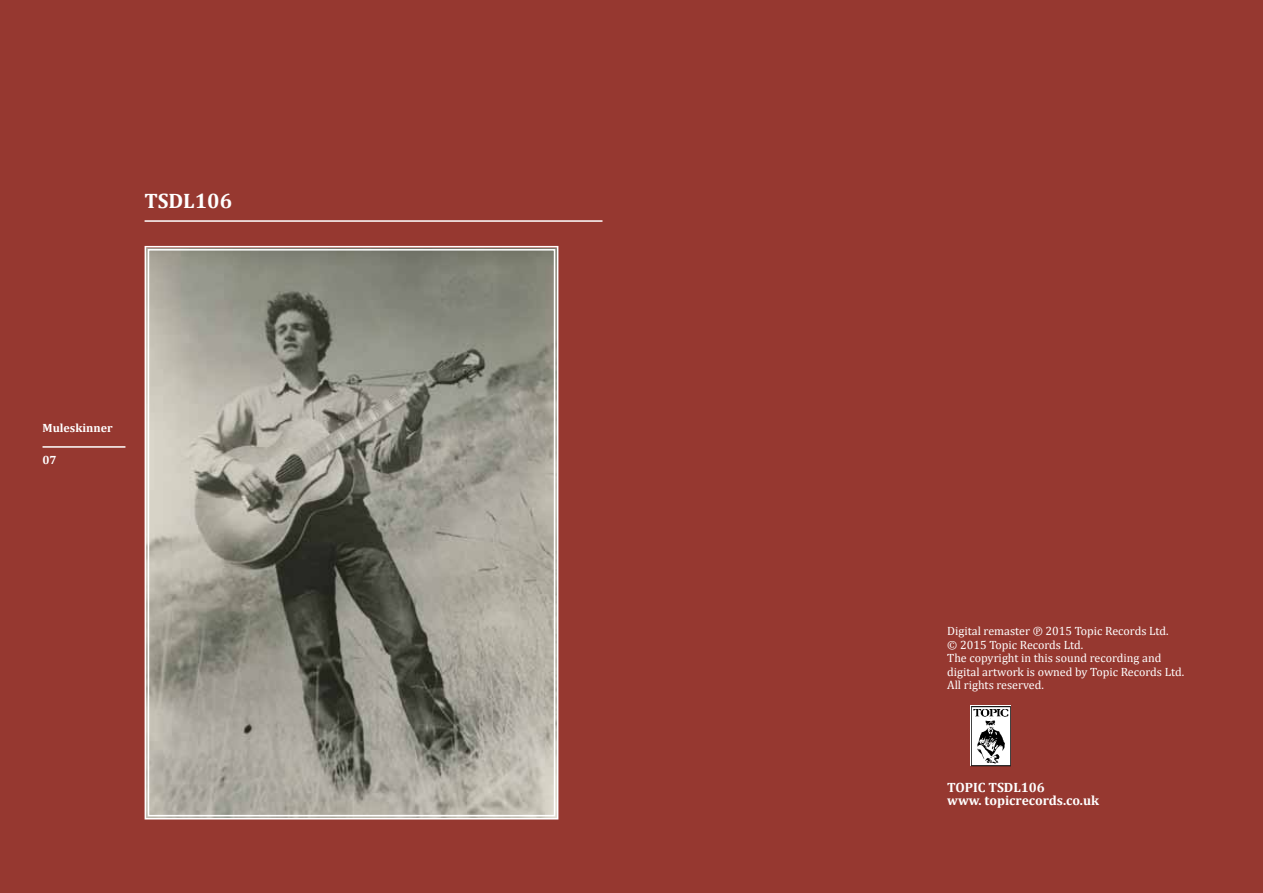
<style>
.page{position:relative;width:1263px;height:893px;background:#963830}
.page>*{position:absolute;margin:0;border:0;box-sizing:border-box;transform-origin:0 0}
.t1{font:700 21px "Cambria";color:#fff}
.t2{font:700 13.5px/13.5px "Cambria";color:#fff}
.t3{font:12px/13.5px "Cambria";color:#fff}
.t4{font:700 12px "Cambria";color:#fff}
</style>
<div class="page">
<hr style="left:145px;top:220px;width:457px;height:2px;background:#fff">
<hr style="left:43px;top:446px;width:82px;height:2px;background:#fff">
<img style="left:971px;top:705px;width:40px;height:61px">
<svg style="left:144px;top:245px;width:415px;height:575px;background:#969389"></svg>
<div style="left:148px;top:249px;width:407px;height:567px;border:2px solid #fff"></div>
<h1 class="t1" style="left:145px;top:188px;width:89px">TSDL106</h1>
<p class="t4" style="left:43px;top:420px;width:72px">Muleskinner</p>
<p class="t4" style="left:43px;top:453px;width:16px">07</p>
<p class="t3" style="left:947px;top:624px;width:238px">Digital remaster ℗ 2015 Topic Records Ltd.<br>© 2015 Topic Records Ltd.<br>The copyright in this sound recording and digital artwork is owned by Topic Records Ltd.<br>All rights reserved.</p>
<p class="t2" style="left:947px;top:780px;width:153px">TOPIC TSDL106<br>www. topicrecords.co.uk</p>
</div>
